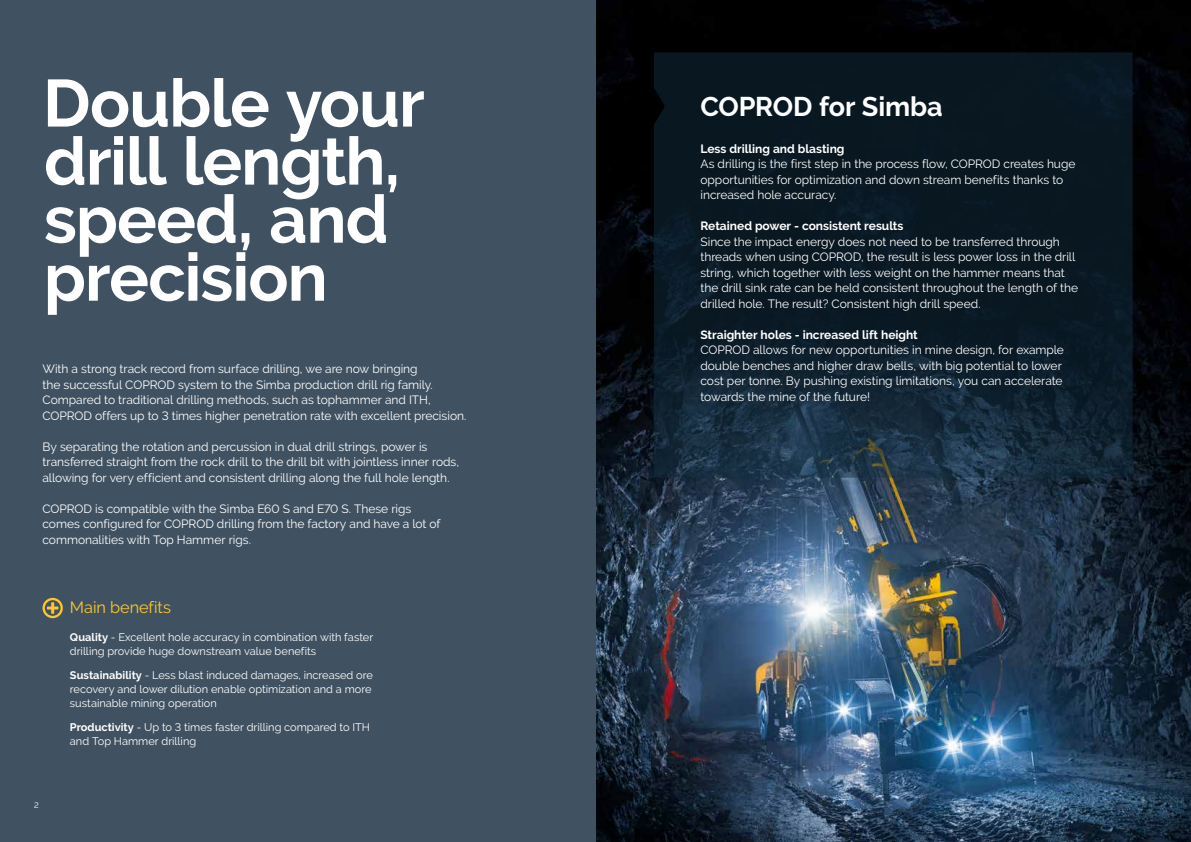
<style>
.page{position:relative;width:1191px;height:842px;background:#fff}
.page>*{position:absolute;margin:0;border:0;box-sizing:border-box;transform-origin:0 0}
.t1{font:700 66.5px/58px "Raleway";letter-spacing:-.015em;color:#fff}
.t2{font:700 27px "Raleway";letter-spacing:-.005em;color:#fff}
.t3{font:16.3px "Raleway";letter-spacing:-.005em;color:#ffc62a}
.t4{font:12px/15.5px "Raleway";letter-spacing:-.005em;color:#fff}
.t5{font:700 12px "Raleway";color:#fff}
.t6{font:11px/14px "Raleway";color:#fff}
.t7{font:8px "Raleway";color:#fff}
.s1{font-weight:700}
</style>
<div class="page">
<img style="left:595px;top:0;width:596px;height:842px">
<div style="left:0;top:0;width:595px;height:842px;background:#405262"></div>
<svg style="left:654px;top:52px;width:478px;height:426px;fill:#091823"></svg>
<svg style="left:43px;top:598px;width:20px;height:20px"></svg>
<h1 class="t1" style="left:43px;top:74px;width:383px">Double your drill length, speed, and precision</h1>
<p class="t4" style="left:43px;top:361px;width:425px">With a strong track record from surface drilling, we are now bringing<br>the successful COPROD system to the Simba production drill rig family.<br>Compared to traditional drilling methods, such as tophammer and ITH, COPROD offers up to 3 times higher penetration rate with excellent precision.</p>
<p class="t4" style="left:43px;top:439px;width:418px">By separating the rotation and percussion in dual drill strings, power is transferred straight from the rock drill to the drill bit with jointless inner rods, allowing for very efficient and consistent drilling along the full hole length.</p>
<p class="t4" style="left:43px;top:501px;width:399px">COPROD is compatible with the Simba E60 S and E70 S. These rigs comes configured for COPROD drilling from the factory and have a lot of commonalities with Top Hammer rigs.</p>
<p class="t7" style="left:34px;top:800px;width:6px">2</p>
<h3 class="t3" style="left:70px;top:598px;width:103px">Main benefits</h3>
<p class="t6" style="left:70px;top:630px;width:305px"><span class="s1">Quality</span> - Excellent hole accuracy in combination with faster drilling provide huge downstream value benefits</p>
<p class="t6" style="left:70px;top:668px;width:304px"><span class="s1">Sustainability</span> - Less blast induced damages, increased ore recovery and lower dilution enable optimization and a more sustainable mining operation</p>
<p class="t6" style="left:70px;top:720px;width:301px"><span class="s1">Productivity</span> - Up to 3 times faster drilling compared to ITH and Top Hammer drilling</p>
<h2 class="t2" style="left:700px;top:91px;width:244px">COPROD for Simba</h2>
<p class="t5" style="left:700px;top:142px;width:146px">Less drilling and blasting</p>
<p class="t4" style="left:700px;top:156px;width:376px">As drilling is the first step in the process flow, COPROD creates huge opportunities for optimization and down stream benefits thanks to increased hole accuracy.</p>
<p class="t5" style="left:700px;top:219px;width:205px">Retained power - consistent results</p>
<p class="t4" style="left:700px;top:234px;width:379px">Since the impact energy does not need to be transferred through threads when using COPROD, the result is less power loss in the drill string, which together with less weight on the hammer means that the drill sink rate can be held consistent throughout the length of the drilled hole. The result? Consistent high drill speed.</p>
<p class="t5" style="left:700px;top:328px;width:219px">Straighter holes - increased lift height</p>
<p class="t4" style="left:700px;top:342px;width:365px">COPROD allows for new opportunities in mine design, for example double benches and higher draw bells, with big potential to lower cost per tonne. By pushing existing limitations, you can accelerate towards the mine of the future!</p>
</div>
